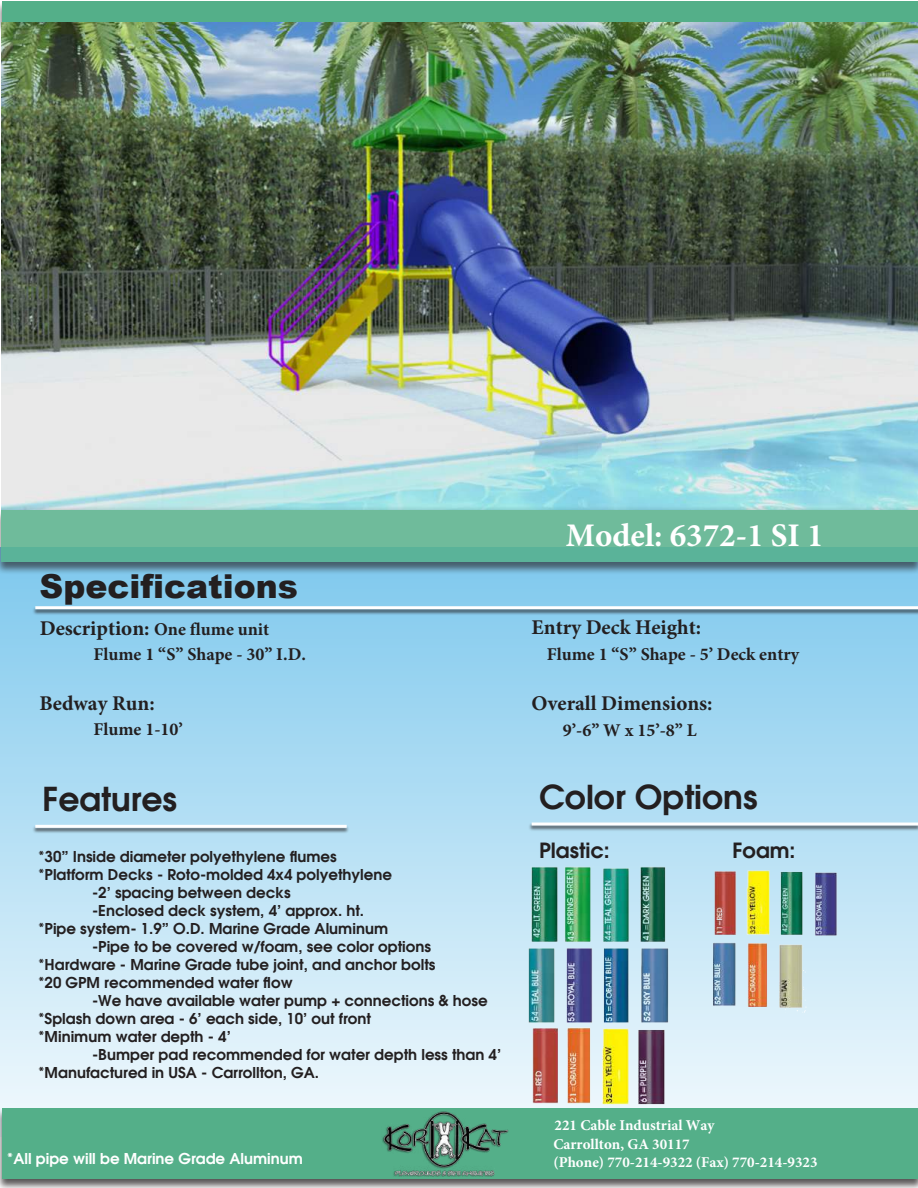
<style>
.page{position:relative;width:918px;height:1188px;background:#fff}
.page>*{position:absolute;margin:0;border:0;box-sizing:border-box;transform-origin:0 0}
.t1{font:600 33px "Avant Garde";color:#231f20}
.t2{font:700 33px "Minion Pro";color:#fff}
.t3{font:900 33px "Arial";color:#231f20}
.t4{font:700 21px "Minion Pro";color:#231f20}
.t5{font:600 21px "Avant Garde";color:#231f20}
.t6{font:700 18px "Minion Pro";color:#231f20}
.t7{font:600 15px "Avant Garde";color:#231f20}
.t8{font:700 15px/18.3px "Minion Pro";color:#fff}
.t9{font:600 15px "Avant Garde";color:#fff}
.s1{font-size:18px}
</style>
<div class="page">
<div style="left:0;top:547px;width:918px;height:590px;background:linear-gradient(to bottom,#7dc8ed,#f2f9fd)"></div>
<div style="left:0;top:1px;width:918px;height:34px;background:#231f20;opacity:.75"></div>
<div style="left:2px;top:1px;width:916px;height:21px;background:#54af89"></div>
<div style="left:0;top:509px;width:918px;height:66px;background:#231f20;opacity:.75"></div>
<div style="left:1px;top:510px;width:917px;height:52px;background:linear-gradient(to bottom,#76be9c,#5db499)"></div>
<div style="left:0;top:1108px;width:918px;height:80px;background:#231f20;opacity:.75"></div>
<div style="left:2px;top:1108px;width:916px;height:71px;background:#54af89"></div>
<div style="left:32px;top:606px;width:886px;height:9px;background:#231f20;opacity:.75"></div>
<hr style="left:35px;top:606px;width:883px;height:3px;background:#fff">
<div style="left:32px;top:825px;width:318px;height:9px;background:#231f20;opacity:.75"></div>
<hr style="left:35px;top:825px;width:312px;height:3px;background:#fff">
<div style="left:529px;top:822px;width:389px;height:10px;background:#231f20;opacity:.75"></div>
<hr style="left:532px;top:823px;width:386px;height:3px;background:#fff">
<img style="left:410px;top:817px;width:377px;height:371px">
<img style="left:634px;top:841px;width:284px;height:320px">
<img style="left:382px;top:1111px;width:128px;height:66px">
<img style="left:2px;top:23px;width:916px;height:487px">
<h1 class="t3" style="left:40px;top:563px;width:260px">Specifications</h1>
<h2 class="t4" style="left:40px;top:613px;width:231px">Description: <span class="s1">One flume unit</span></h2>
<p class="t6" style="left:94px;top:641px;width:214px">Flume 1 “S” Shape - 30” I.D.</p>
<h2 class="t4" style="left:40px;top:688px;width:117px">Bedway Run:</h2>
<p class="t6" style="left:94px;top:717px;width:91px">Flume 1-10’</p>
<h1 class="t2" style="left:566px;top:512px;width:259px">Model: 6372-1 SI 1</h1>
<h2 class="t4" style="left:532px;top:613px;width:171px">Entry Deck Height:</h2>
<p class="t6" style="left:547px;top:641px;width:254px">Flume 1 “S” Shape - 5’ Deck entry</p>
<h2 class="t4" style="left:532px;top:688px;width:182px">Overall Dimensions:</h2>
<p class="t6" style="left:563px;top:718px;width:135px">9’-6” W x 15’-8” L</p>
<h1 class="t1" style="left:43px;top:777px;width:136px">Features</h1>
<h1 class="t1" style="left:539px;top:775px;width:220px">Color Options</h1>
<h2 class="t5" style="left:539px;top:837px;width:72px">Plastic:</h2>
<h2 class="t5" style="left:732px;top:836px;width:64px">Foam:</h2>
<p class="t7" style="left:38px;top:846px;width:300px">*30” Inside diameter polyethylene flumes</p>
<p class="t7" style="left:38px;top:864px;width:355px">*Platform Decks - Roto-molded 4x4 polyethylene</p>
<p class="t7" style="left:92px;top:882px;width:200px">-2’ spacing between decks</p>
<p class="t7" style="left:92px;top:900px;width:274px">-Enclosed deck system, 4’ approx. ht.</p>
<p class="t7" style="left:38px;top:918px;width:352px">*Pipe system- 1.9” O.D. Marine Grade Aluminum</p>
<p class="t7" style="left:92px;top:936px;width:340px">-Pipe to be covered w/foam, see color options</p>
<p class="t7" style="left:38px;top:954px;width:399px">*Hardware - Marine Grade tube joint, and anchor bolts</p>
<p class="t7" style="left:38px;top:972px;width:256px">*20 GPM recommended water flow</p>
<p class="t7" style="left:92px;top:990px;width:397px">-We have available water pump + connections &amp; hose</p>
<p class="t7" style="left:38px;top:1008px;width:335px">*Splash down area - 6’ each side, 10’ out front</p>
<p class="t7" style="left:38px;top:1026px;width:194px">*Minimum water depth - 4’</p>
<p class="t7" style="left:92px;top:1044px;width:411px">-Bumper pad recommended for water depth less than 4’</p>
<p class="t7" style="left:38px;top:1062px;width:283px">*Manufactured in USA - Carrollton, GA.</p>
<p class="t9" style="left:7px;top:1149px;width:298px">*All pipe will be Marine Grade Aluminum</p>
<p class="t8" style="left:553px;top:1116px;width:266px">221 Cable Industrial Way<br>Carrollton, GA 30117<br>(Phone) 770-214-9322 (Fax) 770-214-9323</p>
</div>
